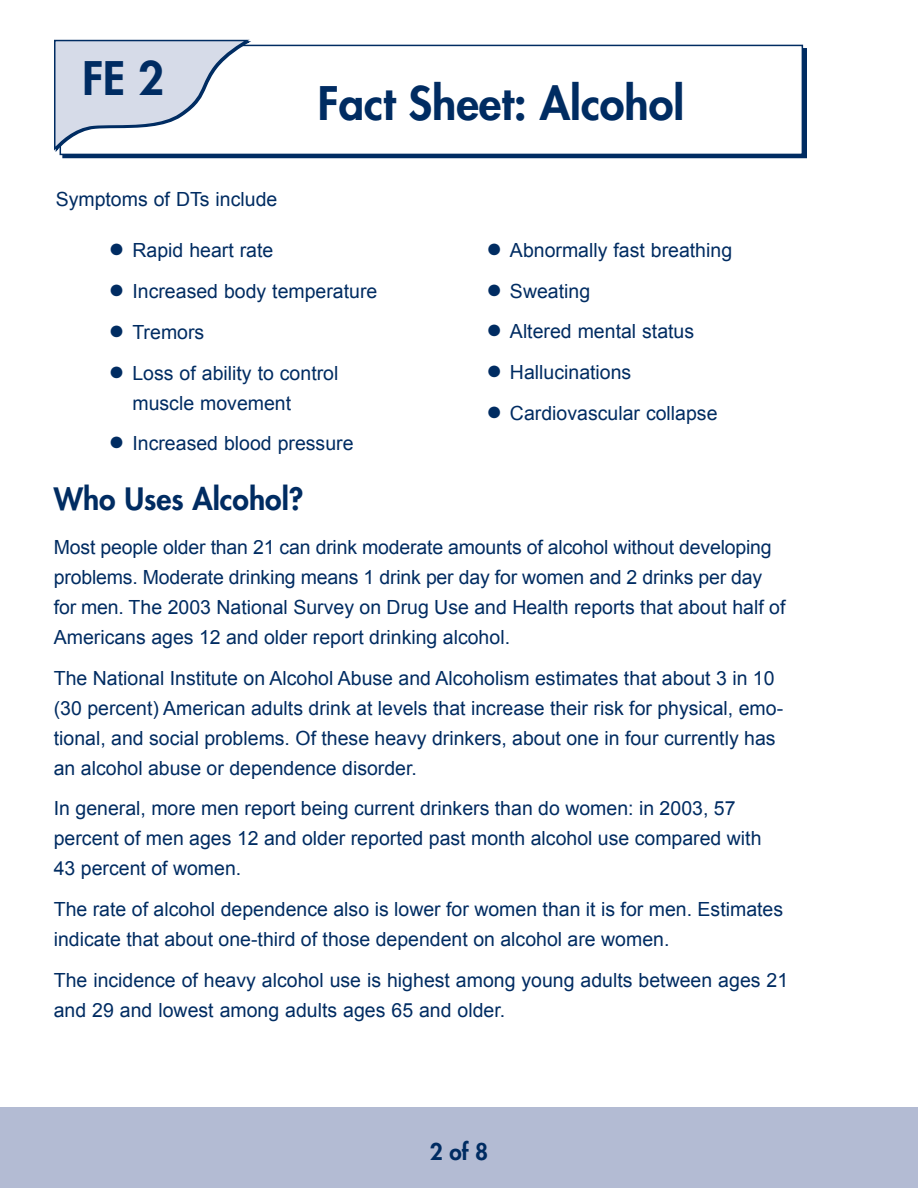
<style>
.page{position:relative;width:918px;height:1188px;background:#fff}
.page>*{position:absolute;margin:0;border:0;box-sizing:border-box;transform-origin:0 0}
.t1{font:800 45px "Futura Std";color:#002c62}
.t2{font:800 30px "Futura Std";color:#002c62}
.t3{font:800 22.5px "Futura Std";color:#002c62}
.t4{font:19.5px/30px "Arial";color:#002c62}
.s1{font-size:27px}
</style>
<div class="page">
<div style="left:62px;top:48px;width:745px;height:110px;background:#002c62"></div>
<div style="left:60px;top:45px;width:743px;height:110px;background:#fff;border:2px solid #002c62"></div>
<svg style="left:54px;top:39px;width:196px;height:115px"></svg>
<div style="left:0;top:1107px;width:918px;height:81px;background:#b3bbd3"></div>
<div style="left:242px;top:81px;width:518px;height:49px;background:#fff"></div>
<h1 class="t1" style="left:82px;top:50px;width:83px">FE 2</h1>
<p class="t4" style="left:56px;top:185px;width:223px">Symptoms of DTs include</p>
<h1 class="t1" style="left:318px;top:75px;width:368px">Fact Sheet: Alcohol</h1>
<p class="t4" style="left:109px;top:236px;width:166px"><span class="s1">●</span> Rapid heart rate</p>
<p class="t4" style="left:109px;top:276px;width:270px"><span class="s1">●</span> Increased body temperature</p>
<p class="t4" style="left:109px;top:317px;width:97px"><span class="s1">●</span> Tremors</p>
<p class="t4" style="left:132px;top:358px;width:207px;text-indent:-24px"><span class="s1">●</span> Loss of ability to control muscle movement</p>
<p class="t4" style="left:109px;top:429px;width:247px"><span class="s1">●</span> Increased blood pressure</p>
<p class="t4" style="left:486px;top:235px;width:248px"><span class="s1">●</span> Abnormally fast breathing</p>
<p class="t4" style="left:486px;top:276px;width:106px"><span class="s1">●</span> Sweating</p>
<p class="t4" style="left:486px;top:317px;width:210px"><span class="s1">●</span> Altered mental status</p>
<p class="t4" style="left:486px;top:357px;width:147px"><span class="s1">●</span> Hallucinations</p>
<p class="t4" style="left:486px;top:398px;width:233px"><span class="s1">●</span> Cardiovascular collapse</p>
<h2 class="t2" style="left:54px;top:480px;width:251px">Who Uses Alcohol?</h2>
<p class="t4" style="left:54px;top:532px;width:733px">Most people older than 21 can drink moderate amounts of alcohol without developing problems. Moderate drinking means 1 drink per day for women and 2 drinks per day for men. The 2003 National Survey on Drug Use and Health reports that about half of Americans ages 12 and older report drinking alcohol.</p>
<p class="t4" style="left:54px;top:663px;width:731px">The National Institute on Alcohol Abuse and Alcoholism estimates that about 3 in 10 (30 percent) American adults drink at levels that increase their risk for physical, emo&shy;tional, and social problems. Of these heavy drinkers, about one in four currently has an alcohol abuse or dependence disorder.</p>
<p class="t4" style="left:54px;top:794px;width:709px">In general, more men report being current drinkers than do women: in 2003, 57 percent of men ages 12 and older reported past month alcohol use compared with<br>43 percent of women.</p>
<p class="t4" style="left:54px;top:895px;width:731px">The rate of alcohol dependence also is lower for women than it is for men. Estimates indicate that about one-third of those dependent on alcohol are women.</p>
<p class="t4" style="left:54px;top:965px;width:736px">The incidence of heavy alcohol use is highest among young adults between ages 21 and 29 and lowest among adults ages 65 and older.</p>
<p class="t3" style="left:430px;top:1138px;width:60px">2 of 8</p>
</div>
